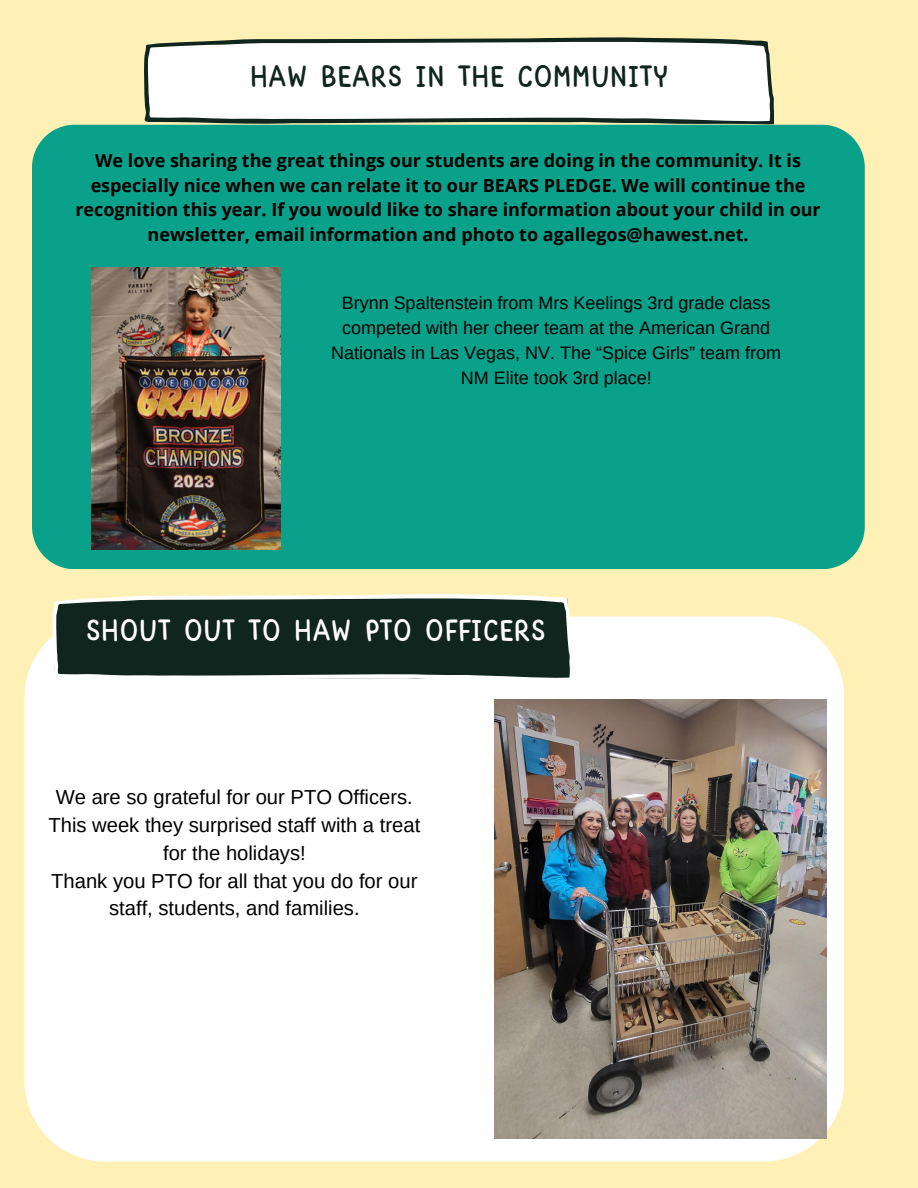
<style>
.page{position:relative;width:918px;height:1188px;background:#fff0b5}
.page>*{position:absolute;margin:0;border:0;box-sizing:border-box;transform-origin:0 0}
.t1{font:31.95px "Yvesyvesdrawing";color:#fffefd}
.t2{font:31.95px "Yvesyvesdrawing";color:#0f251e}
.t3{font:20.25px/27.8px "Arimo";color:#000;text-align:center}
.t4{font:700 18px/24.8px "Open Sans";color:#000;text-align:center}
.t5{font:18px/24.8px "Arimo";color:#000;text-align:center}
</style>
<div class="page">
<svg style="left:144px;top:37px;width:630px;height:87px;background:#e5e7e4"></svg>
<div style="left:32px;top:125px;width:833px;height:444px;background:#0aa18a"></div>
<img style="left:92px;top:268px;width:189px;height:282px">
<div style="left:24px;top:616px;width:820px;height:546px;background:#fff;border-radius:81px"></div>
<svg style="left:52px;top:594px;width:522px;height:85px;background:#2e4139"></svg>
<img style="left:495px;top:699px;width:331px;height:439px">
<p class="t2" style="left:250px;top:63px;width:420px">HAW BEARS IN THE COMMUNITY</p>
<p class="t4" style="left:75px;top:147px;width:747px">We love sharing the great things our students are doing in the community. It is especially nice when we can relate it to our BEARS PLEDGE. We will continue the recognition this year. If you would like to share information about your child in our newsletter, email information and photo to agallegos@hawest.net.</p>
<p class="t5" style="left:331px;top:291px;width:451px">Brynn Spaltenstein from Mrs Keelings 3rd grade class competed with her cheer team at the American Grand Nationals in Las Vegas, NV. The “Spice Girls” team from NM Elite took 3rd place!</p>
<p class="t1" style="left:86px;top:618px;width:462px">SHOUT OUT TO HAW PTO OFFICERS</p>
<p class="t3" style="left:48px;top:783px;width:373px">We are so grateful for our PTO Officers.<br>This week they surprised staff with a treat for the holidays!</p>
<p class="t3" style="left:51px;top:867px;width:368px">Thank you PTO for all that you do for our staff, students, and families.</p>
</div>
